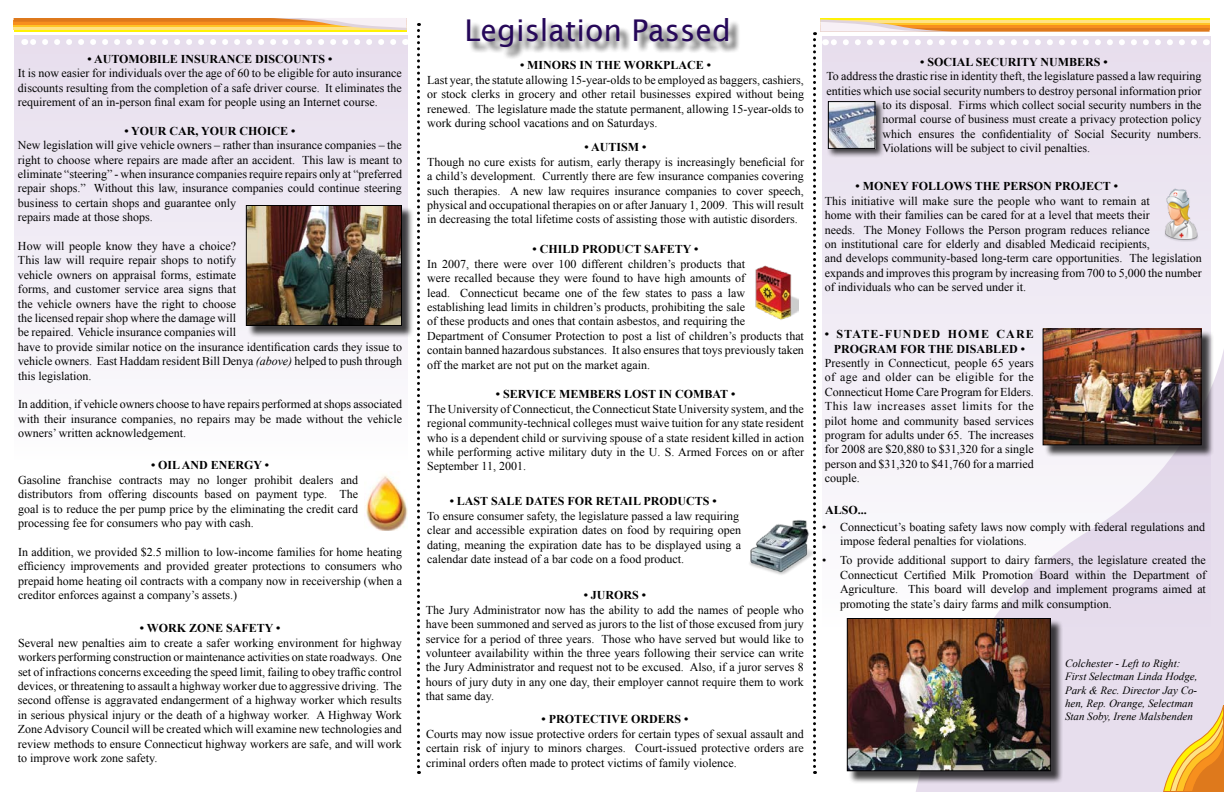
<style>
.page{position:relative;width:1224px;height:792px;background:#fff}
.page>*{position:absolute;margin:0;border:0;box-sizing:border-box;transform-origin:0 0}
.t1{font:30px "Lucida Sans";color:#260859}
.t2{font:12px/14.4px "Times New Roman";color:#000;text-align:justify}
.t3{font:700 12px/14.4px "Times New Roman";color:#000;text-align:center}
.t4{font:italic 11px/13.2px "Times New Roman";color:#000}
.s1{font-style:italic}
</style>
<div class="page">
<div style="left:469px;top:20px;width:272px;height:39px;background:#000;opacity:.75"></div>
<svg style="left:417px;top:23px;width:3px;height:751px"></svg>
<img style="left:749px;top:520px;width:64px;height:55px">
<img style="left:755px;top:265px;width:44px;height:55px">
<div style="left:14px;top:35px;width:393px;height:425px;background:linear-gradient(to bottom,#e6dded,#fcfcfe)"></div>
<img style="left:365px;top:475px;width:43px;height:56px">
<div style="left:14px;top:27px;width:393px;height:5px;background:#fff204"></div>
<svg style="left:13px;top:18px;width:394px;height:12px"></svg>
<div style="left:820px;top:18px;width:390px;height:5px;background:#fff204"></div>
<svg style="left:813px;top:20px;width:411px;height:772px"></svg>
<svg style="left:24px;top:39px;width:369px;height:6px"></svg>
<div style="left:247px;top:206px;width:167px;height:132px;background:#000;opacity:.75"></div>
<img style="left:248px;top:207px;width:152px;height:117px">
<div style="left:246px;top:205px;width:156px;height:121px;border:1px solid #000"></div>
<p class="t3" style="left:88px;top:51px;width:246px">• AUTOMOBILE INSURANCE DISCOUNTS •</p>
<p class="t2" style="left:18px;top:66px;width:385px">It is now easier for individuals over the age of 60 to be eligible for auto insurance discounts resulting from the completion of a safe driver course. It eliminates the requirement of an in-person final exam for people using an Internet course.</p>
<p class="t3" style="left:125px;top:123px;width:172px">• YOUR CAR, YOUR CHOICE •</p>
<p class="t2" style="left:18px;top:138px;width:386px;text-align:left">New legislation will give vehicle owners – rather than insurance companies – the right to choose where repairs are made after an accident. This law is meant to eliminate “steering” - when insurance companies require repairs only at “preferred repair shops.” Without this law, insurance companies could continue steering business to certain shops and guarantee only<br>repairs made at those shops.</p>
<p class="t2" style="left:18px;top:239px;width:386px;text-align:left">How will people know they have a choice?<br>This law will require repair shops to notify<br>vehicle owners on appraisal forms, estimate<br>forms, and customer service area signs that<br>the vehicle owners have the right to choose<br>the licensed repair shop where the damage will<br>be repaired. Vehicle insurance companies will<br>have to provide similar notice on the insurance identification cards they issue to vehicle owners. East Haddam resident Bill Denya <span class="s1">(above)</span> helped to push through this legislation.</p>
<p class="t2" style="left:18px;top:397px;width:386px">In addition, if vehicle owners choose to have repairs performed at shops associated with their insurance companies, no repairs may be made without the vehicle owners’ written acknowledgement.</p>
<p class="t3" style="left:151px;top:458px;width:119px">• OIL AND ENERGY •</p>
<p class="t2" style="left:18px;top:472px;width:342px">Gasoline franchise contracts may no longer prohibit dealers and distributors from offering discounts based on payment type. The goal is to reduce the per pump price by the eliminating the credit card processing fee for consumers who pay with cash.</p>
<p class="t2" style="left:18px;top:544px;width:386px">In addition, we provided $2.5 million to low-income families for home heating efficiency improvements and provided greater protections to consumers who prepaid home heating oil contracts with a company now in receivership (when a creditor enforces against a company’s assets.)</p>
<p class="t3" style="left:140px;top:621px;width:142px">• WORK ZONE SAFETY •</p>
<p class="t2" style="left:18px;top:635px;width:386px">Several new penalties aim to create a safer working environment for highway workers performing construction or maintenance activities on state roadways. One set of infractions concerns exceeding the speed limit, failing to obey traffic control devices, or threatening to assault a highway worker due to aggressive driving. The second offense is aggravated endangerment of a highway worker which results in serious physical injury or the death of a highway worker. A Highway Work Zone Advisory Council will be created which will examine new technologies and review methods to ensure Connecticut highway workers are safe, and will work to improve work zone safety.</p>
<h1 class="t1" style="left:465px;top:13px;width:268px">Legislation Passed</h1>
<p class="t3" style="left:520px;top:58px;width:192px">• MINORS IN THE WORKPLACE •</p>
<p class="t2" style="left:427px;top:72px;width:379px">Last year, the statute allowing 15-year-olds to be employed as baggers, cashiers, or stock clerks in grocery and other retail businesses expired without being renewed. The legislature made the statute permanent, allowing 15-year-olds to work during school vacations and on Saturdays.</p>
<p class="t3" style="left:585px;top:140px;width:63px">• AUTISM •</p>
<p class="t2" style="left:427px;top:154px;width:378px">Though no cure exists for autism, early therapy is increasingly beneficial for a child’s development. Currently there are few insurance companies covering such therapies. A new law requires insurance companies to cover speech, physical and occupational therapies on or after January 1, 2009. This will result in decreasing the total lifetime costs of assisting those with autistic disorders.</p>
<p class="t3" style="left:533px;top:242px;width:167px">• CHILD PRODUCT SAFETY •</p>
<p class="t2" style="left:427px;top:256px;width:378px;text-align:left">In 2007, there were over 100 different children’s products that<br>were recalled because they were found to have high amounts of<br>lead. Connecticut became one of the few states to pass a law establishing lead limits in children’s products, prohibiting the sale<br>of these products and ones that contain asbestos, and requiring the Department of Consumer Protection to post a list of children’s products that contain banned hazardous substances. It also ensures that toys previously taken off the market are not put on the market again.</p>
<p class="t3" style="left:496px;top:387px;width:241px">• SERVICE MEMBERS LOST IN COMBAT •</p>
<p class="t2" style="left:427px;top:401px;width:378px">The University of Connecticut, the Connecticut State University system, and the regional community-technical colleges must waive tuition for any state resident who is a dependent child or surviving spouse of a state resident killed in action while performing active military duty in the U. S. Armed Forces on or after September 11, 2001.</p>
<p class="t3" style="left:450px;top:494px;width:268px">• LAST SALE DATES FOR RETAIL PRODUCTS •</p>
<p class="t2" style="left:427px;top:508px;width:315px;text-align:left">To ensure consumer safety, the legislature passed a law requiring clear and accessible expiration dates on food by requiring open dating, meaning the expiration date has to be displayed using a calendar date instead of a bar code on a food product.</p>
<p class="t3" style="left:584px;top:588px;width:64px">• JURORS •</p>
<p class="t2" style="left:426px;top:602px;width:379px">The Jury Administrator now has the ability to add the names of people who have been summoned and served as jurors to the list of those excused from jury service for a period of three years. Those who have served but would like to volunteer availability within the three years following their service can write the Jury Administrator and request not to be excused. Also, if a juror serves 8 hours of jury duty in any one day, their employer cannot require them to work that same day.</p>
<p class="t3" style="left:542px;top:712px;width:148px">• PROTECTIVE ORDERS •</p>
<p class="t2" style="left:426px;top:726px;width:379px">Courts may now issue protective orders for certain types of sexual assault and certain risk of injury to minors charges. Court-issued protective orders are criminal orders often made to protect victims of family violence.</p>
<p class="t3" style="left:920px;top:54px;width:189px">• SOCIAL SECURITY NUMBERS •</p>
<p class="t2" style="left:826px;top:69px;width:377px">To address the drastic rise in identity theft, the legislature passed a law requiring</p>
<p class="t2" style="left:826px;top:83px;width:377px">entities which use social security numbers to destroy personal information prior</p>
<p class="t2" style="left:883px;top:98px;width:321px">to its disposal. Firms which collect social security numbers in the</p>
<p class="t2" style="left:883px;top:112px;width:321px">normal course of business must create a privacy protection policy</p>
<p class="t2" style="left:883px;top:126px;width:321px">which ensures the confidentiality of Social Security numbers.</p>
<p class="t2" style="left:883px;top:141px;width:209px">Violations will be subject to civil penalties.</p>
<p class="t3" style="left:856px;top:179px;width:264px">• MONEY FOLLOWS THE PERSON PROJECT •</p>
<p class="t2" style="left:825px;top:193px;width:378px;text-align:left">This initiative will make sure the people who want to remain at<br>home with their families can be cared for at a level that meets their<br>needs. The Money Follows the Person program reduces reliance<br>on institutional care for elderly and disabled Medicaid recipients,<br>and develops community-based long-term care opportunities. The legislation expands and improves this program by increasing from 700 to 5,000 the number of individuals who can be served under it.</p>
<p class="t3" style="left:825px;top:327px;width:211px">• STATE-FUNDED HOME CARE<br>PROGRAM FOR THE DISABLED •</p>
<p class="t2" style="left:825px;top:356px;width:211px">Presently in Connecticut, people 65 years of age and older can be eligible for the Connecticut Home Care Program for Elders.<br>This law increases asset limits for the pilot home and community based services program for adults under 65. The increases for 2008 are $20,880 to $31,320 for a single person and $31,320 to $41,760 for a married couple.</p>
<p class="t3" style="left:825px;top:503px;width:43px">ALSO...</p>
<p class="t2" style="left:840px;top:520px;width:367px;text-indent:-18px">• Connecticut’s boating safety laws now comply with federal regulations and impose federal penalties for violations.</p>
<p class="t2" style="left:840px;top:553px;width:368px;text-indent:-18px">• To provide additional support to dairy farmers, the legislature created the Connecticut Certified Milk Promotion Board within the Department of Agriculture. This board will develop and implement programs aimed at promoting the state’s dairy farms and milk consumption.</p>
<p class="t4" style="left:1065px;top:657px;width:134px">Colchester - Left to Right:<br>First Selectman Linda Hodge,<br>Park &amp; Rec. Director Jay Co&shy;hen, Rep. Orange, Selectman<br>Stan Soby, Irene Malsbenden</p>
</div>
